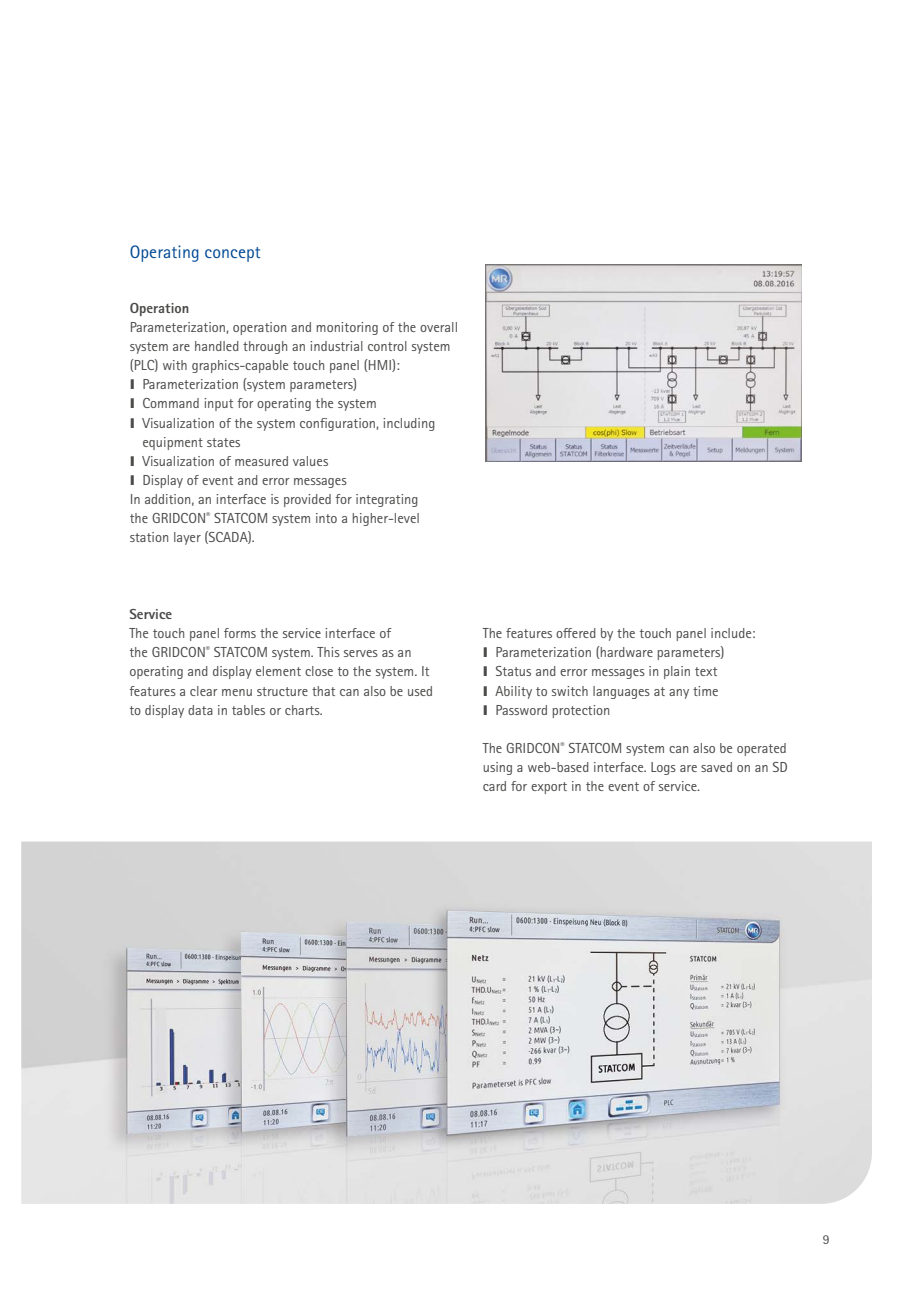
<style>
.page{position:relative;width:906px;height:1289px;background:#fff}
.page>*{position:absolute;margin:0;border:0;box-sizing:border-box;transform-origin:0 0}
.t1{font:18px "Rotis Sans Serif Pro Cyr";letter-spacing:.005em;color:#004994}
.t2{font:14.55px/19.2px "Rotis Sans Serif Pro Cyr";color:#4a4a49}
.t3{font:800 14.55px "Rotis Sans Serif Pro Cyr";color:#4a4a49}
.t4{font:13.5px "Rotis Sans Serif Pro Cyr";color:#4a4a49}
.s1{font-family:"Arial";font-weight:900;font-size:13.5px}
</style>
<div class="page">
<img style="left:21px;top:841px;width:851px;height:362px">
<img style="left:486px;top:264px;width:316px;height:197px">
<p class="t1" style="left:130px;top:241px;width:133px">Operating concept</p>
<p class="t3" style="left:130px;top:298px;width:61px">Operation</p>
<p class="t2" style="left:130px;top:317px;width:330px">Parameterization, operation and monitoring of the overall</p>
<p class="t2" style="left:130px;top:336px;width:322px">system are handled through an industrial control system</p>
<p class="t2" style="left:130px;top:356px;width:272px">(PLC) with graphics-capable touch panel (HMI):</p>
<p class="t2" style="left:130px;top:375px;width:229px"><span class="s1">I</span> Parameterization (system parameters)</p>
<p class="t2" style="left:130px;top:394px;width:249px"><span class="s1">I</span> Command input for operating the system</p>
<p class="t2" style="left:130px;top:413px;width:307px"><span class="s1">I</span> Visualization of the system configuration, including</p>
<p class="t2" style="left:142px;top:432px;width:100px">equipment states</p>
<p class="t2" style="left:130px;top:451px;width:200px"><span class="s1">I</span> Visualization of measured values</p>
<p class="t2" style="left:130px;top:470px;width:218px"><span class="s1">I</span> Display of event and error messages</p>
<p class="t2" style="left:130px;top:489px;width:290px">In addition, an interface is provided for integrating</p>
<p class="t2" style="left:130px;top:509px;width:292px">the GRIDCON<sup>®</sup> STATCOM system into a higher-level</p>
<p class="t2" style="left:130px;top:528px;width:127px">station layer (SCADA).</p>
<p class="t3" style="left:129px;top:604px;width:44px">Service</p>
<p class="t2" style="left:129px;top:623px;width:305px">The touch panel forms the service interface of<br>the GRIDCON<sup>®</sup> STATCOM system. This serves as an operating and display element close to the system. It features a clear menu structure that can also be used to display data in tables or charts.</p>
<p class="t2" style="left:483px;top:623px;width:274px">The features offered by the touch panel include:<br><span class="s1">I</span> Parameterization (hardware parameters)<br><span class="s1">I</span> Status and error messages in plain text<br><span class="s1">I</span> Ability to switch languages at any time<br><span class="s1">I</span> Password protection</p>
<p class="t2" style="left:483px;top:738px;width:307px;text-align:justify">The GRIDCON<sup>®</sup> STATCOM system can also be operated using a web-based interface. Logs are saved on an SD card for export in the event of service.</p>
<p class="t4" style="left:822px;top:1231px;width:8px">9</p>
</div>
